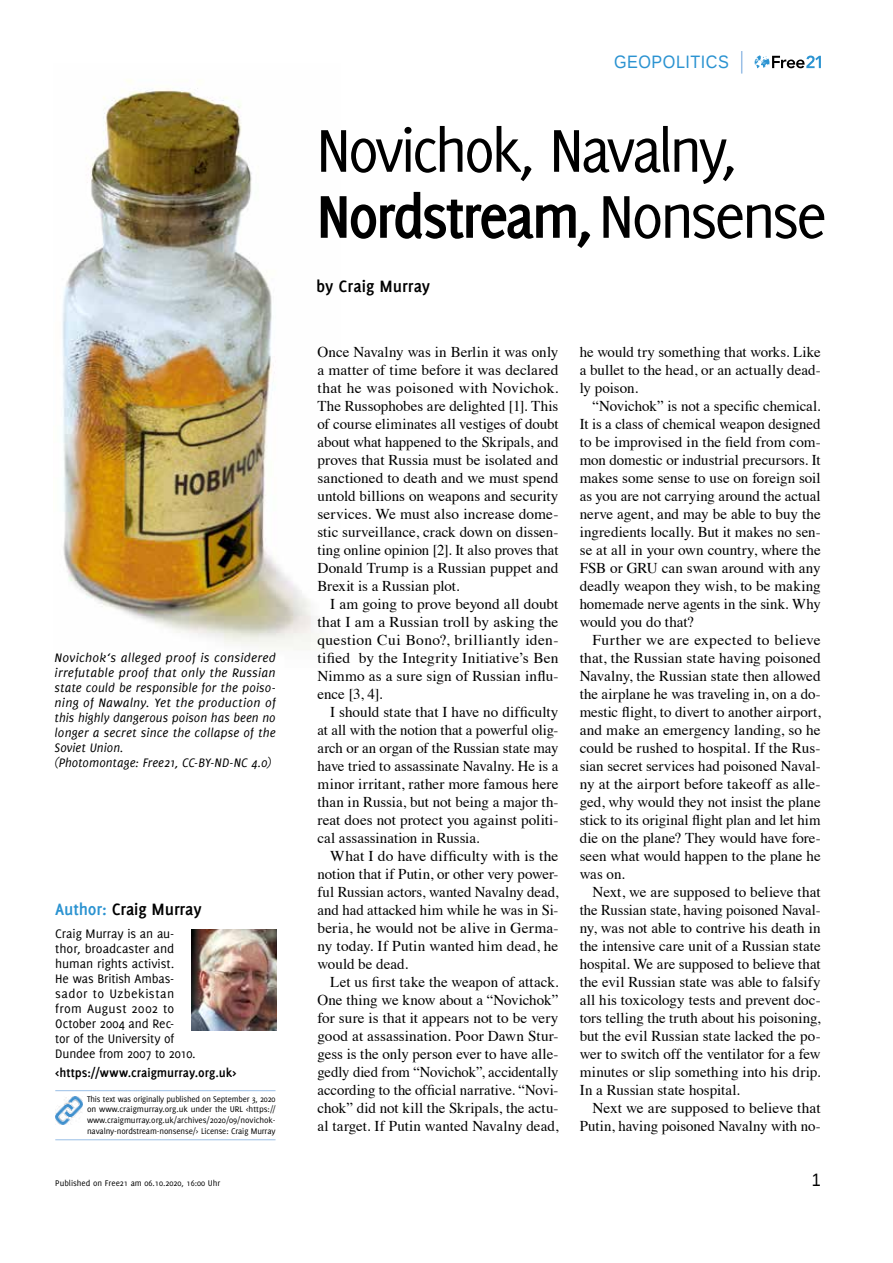
<style>
.page{position:relative;width:893px;height:1263px;background:#fff}
.page>*{position:absolute;margin:0;border:0;box-sizing:border-box;transform-origin:0 0}
.t1{font:66px/66px "Delicious";letter-spacing:-.055em;color:#000;scale:.96 1}
.t2{font:700 18px "Delicious";letter-spacing:-.01em;color:#000}
.t3{font:18px "Liberation Sans";letter-spacing:.03em;color:#2b93d1;scale:.9 1}
.t4{font:18px "Liberation Sans";color:#000;scale:.9 1}
.t5{font:15px/18px "Times";color:#000;text-align:justify}
.t6{font:italic 13.5px/15px "Delicious";letter-spacing:.01em;color:#000}
.t7{font:13.5px/15px "Delicious";letter-spacing:-.005em;color:#000}
.t8{font:700 13.5px "Delicious";color:#000}
.t9{font:9px/10.8px "Delicious";letter-spacing:-.01em;color:#000;text-align:justify}
.s1{font-weight:700}
.s2{color:#2b93d1}
</style>
<div class="page">
<svg style="left:755px;top:55px;width:66px;height:13px"></svg>
<svg style="left:741px;top:51px;width:1px;height:23px"></svg>
<img style="left:62px;top:80px;width:257px;height:570px">
<hr style="left:55px;top:1090px;width:221px;height:1px;background:#9abfe6">
<hr style="left:55px;top:1139px;width:221px;height:1px;background:#9abfe6">
<img style="left:55px;top:1097px;width:28px;height:27px">
<img style="left:191px;top:929px;width:85px;height:101px">
<p class="t3" style="left:614px;top:52px;width:129px">GEOPOLITICS</p>
<h1 class="t1" style="left:316px;top:116px;width:534px">Novichok, Navalny,<br><span class="s1">Nordstream,</span>Nonsense</h1>
<p class="t6" style="left:55px;top:650px;width:223px">Novichok‘s alleged proof is considered irrefutable proof that only the Russian state could be responsible for the poiso&shy;ning of Nawalny. Yet the production of this highly dangerous poison has been no longer a secret since the collapse of the Soviet Union.<br>(Photomontage: Free21, CC-BY-ND-NC 4.0)</p>
<p class="t2" style="left:55px;top:898px;width:148px"><span class="s2">Author:</span> Craig Murray</p>
<p class="t7" style="left:55px;top:926px;width:142px">Craig Murray is an au&shy;thor, broadcaster and human rights activist.<br>He was British Ambas&shy;sador to Uzbekistan from August 2002 to<br>October 2004 and Rec-<br>tor of the University of<br>Dundee from 2007 to 2010.</p>
<p class="t8" style="left:55px;top:1065px;width:183px">&lt;https://www.craigmurray.org.uk&gt;</p>
<p class="t9" style="left:87px;top:1093px;width:190px">This text was originally published on September 3, 2020 on www.craigmurray.org.uk under the URL &lt;https:// www.craigmurray.org.uk/archives/2020/09/novichok&shy;navalny-nordstream-nonsense/&gt; License: Craig Murray</p>
<p class="t2" style="left:316px;top:276px;width:115px">by Craig Murray</p>
<p class="t5" style="left:317px;top:342px;width:242px">Once Navalny was in Berlin it was only a matter of time before it was declared that he was poisoned with Novichok.<br>The Russophobes are delighted [1]. This of course eliminates all vestiges of doubt about what happened to the Skripals, and proves that Russia must be isolated and sanctioned to death and we must spend untold billions on weapons and security services. We must also increase dome&shy;stic surveillance, crack down on dissen&shy;ting online opinion [2]. It also proves that Donald Trump is a Russian puppet and Brexit is a Russian plot.</p>
<p class="t5" style="left:317px;top:594px;width:242px;text-indent:13px">I am going to prove beyond all doubt that I am a Russian troll by asking the question Cui Bono?, brilliantly iden&shy;tified by the Integrity Initiative’s Ben Nimmo as a sure sign of Russian influ&shy;ence [3, 4].</p>
<p class="t5" style="left:317px;top:702px;width:242px;text-indent:13px">I should state that I have no difficulty at all with the notion that a powerful olig&shy;arch or an organ of the Russian state may have tried to assassinate Navalny. He is a minor irritant, rather more famous here than in Russia, but not being a major th&shy;reat does not protect you against politi&shy;cal assassination in Russia.</p>
<p class="t5" style="left:317px;top:846px;width:242px;text-indent:13px">What I do have difficulty with is the notion that if Putin, or other very power&shy;ful Russian actors, wanted Navalny dead, and had attacked him while he was in Si&shy;beria, he would not be alive in Germa&shy;ny today. If Putin wanted him dead, he would be dead.</p>
<p class="t5" style="left:317px;top:972px;width:242px;text-indent:13px">Let us first take the weapon of attack.<br>One thing we know about a “Novichok” for sure is that it appears not to be very good at assassination. Poor Dawn Stur&shy;gess is the only person ever to have alle&shy;gedly died from “Novichok”, accidentally according to the official narrative. “Novi&shy;chok” did not kill the Skripals, the actu&shy;al target. If Putin wanted Navalny dead,</p>
<p class="t5" style="left:580px;top:342px;width:242px">he would try something that works. Like a bullet to the head, or an actually dead&shy;ly poison.</p>
<p class="t5" style="left:580px;top:396px;width:242px;text-indent:13px">“Novichok” is not a specific chemical.<br>It is a class of chemical weapon designed to be improvised in the field from com&shy;mon domestic or industrial precursors. It makes some sense to use on foreign soil as you are not carrying around the actual nerve agent, and may be able to buy the ingredients locally. But it makes no sen&shy;se at all in your own country, where the FSB or GRU can swan around with any deadly weapon they wish, to be making homemade nerve agents in the sink. Why would you do that?</p>
<p class="t5" style="left:580px;top:630px;width:242px;text-indent:13px">Further we are expected to believe that, the Russian state having poisoned Navalny, the Russian state then allowed the airplane he was traveling in, on a do&shy;mestic flight, to divert to another airport, and make an emergency landing, so he could be rushed to hospital. If the Rus&shy;sian secret services had poisoned Naval&shy;ny at the airport before takeoff as alle&shy;ged, why would they not insist the plane stick to its original flight plan and let him die on the plane? They would have fore&shy;seen what would happen to the plane he was on.</p>
<p class="t5" style="left:580px;top:882px;width:242px;text-indent:13px">Next, we are supposed to believe that the Russian state, having poisoned Naval&shy;ny, was not able to contrive his death in the intensive care unit of a Russian state hospital. We are supposed to believe that the evil Russian state was able to falsify all his toxicology tests and prevent doc&shy;tors telling the truth about his poisoning, but the evil Russian state lacked the po&shy;wer to switch off the ventilator for a few minutes or slip something into his drip.<br>In a Russian state hospital.</p>
<p class="t5" style="left:580px;top:1098px;width:242px;text-align:right">Next we are supposed to believe that<br>Putin, having poisoned Navalny with no-</p>
<p class="t9" style="left:55px;top:1177px;width:167px">Published on Free21 am 06.10.2020, 16:00 Uhr</p>
<p class="t4" style="left:812px;top:1169px;width:12px">1</p>
</div>
